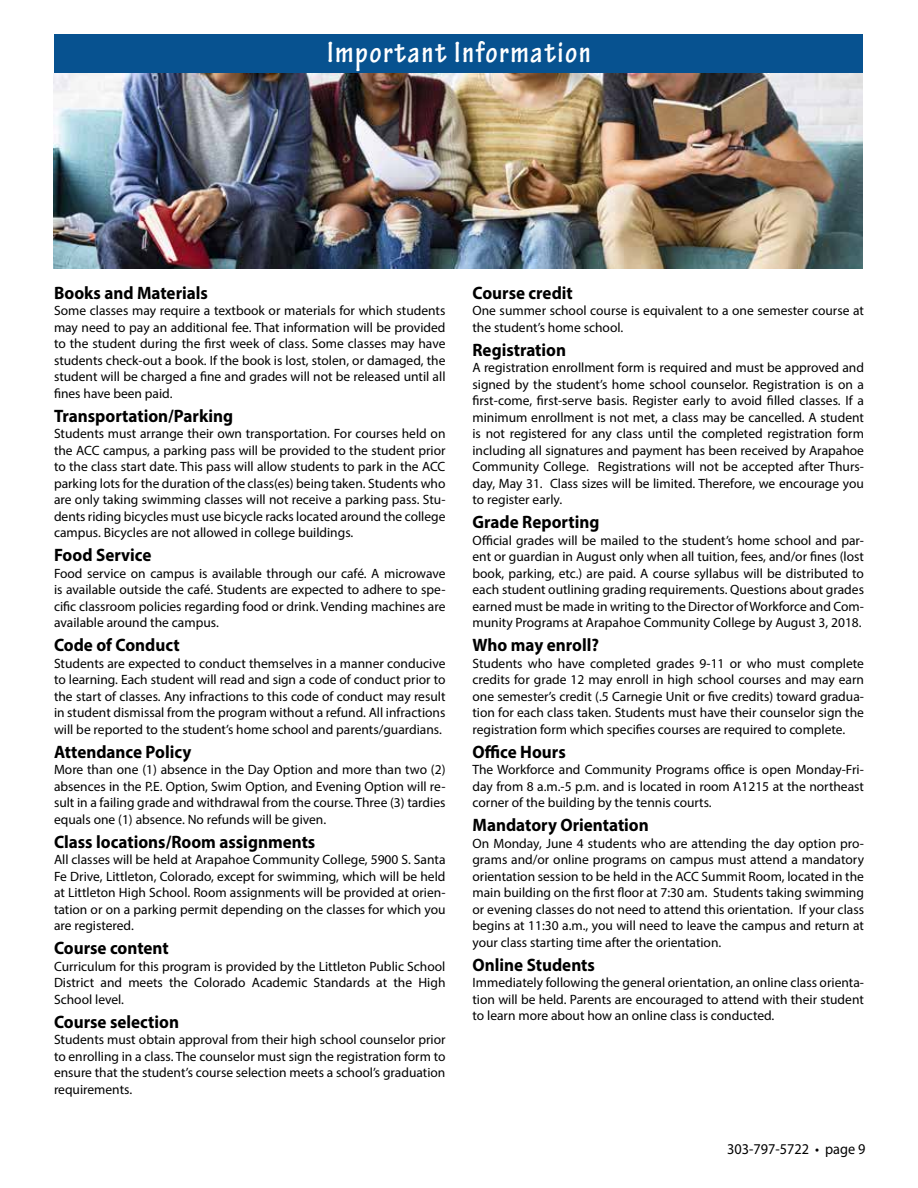
<style>
.page{position:relative;width:918px;height:1188px;background:#fff}
.page>*{position:absolute;margin:0;border:0;box-sizing:border-box;transform-origin:0 0}
.t1{font:700 condensed 31.5px "Tekton Pro";letter-spacing:.05em;color:#fff}
.t2{font:700 18px "Myriad Pro";color:#000;scale:.95 1}
.t3{font:15px "Myriad Pro";color:#000;scale:.95 1}
.t4{font:13.5px/16.5px "Myriad Pro";color:#000;text-align:justify}
</style>
<div class="page">
<div style="left:54px;top:34px;width:808px;height:41px;background:#075290"></div>
<img style="left:54px;top:74px;width:808px;height:194px">
<h1 class="t1" style="left:327px;top:34px;width:265px">Important Information</h1>
<h2 class="t2" style="left:54px;top:281px;width:164px">Books and Materials</h2>
<p class="t4" style="left:54px;top:302px;width:393px">Some classes may require a textbook or materials for which students may need to pay an additional fee. That information will be provided to the student during the first week of class. Some classes may have students check-out a book. If the book is lost, stolen, or damaged, the student will be charged a fine and grades will not be released until all fines have been paid.</p>
<h2 class="t2" style="left:54px;top:404px;width:190px">Transportation/Parking</h2>
<p class="t4" style="left:54px;top:425px;width:393px">Students must arrange their own transportation. For courses held on the ACC campus, a parking pass will be provided to the student prior to the class start date. This pass will allow students to park in the ACC parking lots for the duration of the class(es) being taken. Students who are only taking swimming classes will not receive a parking pass. Stu&shy;dents riding bicycles must use bicycle racks located around the college campus. Bicycles are not allowed in college buildings.</p>
<h2 class="t2" style="left:54px;top:543px;width:104px">Food Service</h2>
<p class="t4" style="left:54px;top:565px;width:393px">Food service on campus is available through our café. A microwave is available outside the café. Students are expected to adhere to spe&shy;cific classroom policies regarding food or drink. Vending machines are available around the campus.</p>
<h2 class="t2" style="left:54px;top:633px;width:134px">Code of Conduct</h2>
<p class="t4" style="left:54px;top:655px;width:393px">Students are expected to conduct themselves in a manner conducive to learning. Each student will read and sign a code of conduct prior to the start of classes. Any infractions to this code of conduct may result in student dismissal from the program without a refund. All infractions will be reported to the student’s home school and parents/guardians.</p>
<h2 class="t2" style="left:54px;top:740px;width:146px">Attendance Policy</h2>
<p class="t4" style="left:54px;top:761px;width:393px">More than one (1) absence in the Day Option and more than two (2) absences in the P.E. Option, Swim Option, and Evening Option will re&shy;sult in a failing grade and withdrawal from the course. Three (3) tardies equals one (1) absence. No refunds will be given.</p>
<h2 class="t2" style="left:54px;top:830px;width:277px">Class locations/Room assignments</h2>
<p class="t4" style="left:54px;top:851px;width:393px">All classes will be held at Arapahoe Community College, 5900 S. Santa Fe Drive, Littleton, Colorado, except for swimming, which will be held at Littleton High School. Room assignments will be provided at orien&shy;tation or on a parking permit depending on the classes for which you are registered.</p>
<h2 class="t2" style="left:54px;top:936px;width:122px">Course content</h2>
<p class="t4" style="left:54px;top:958px;width:393px">Curriculum for this program is provided by the Littleton Public School District and meets the Colorado Academic Standards at the High School level.</p>
<h2 class="t2" style="left:54px;top:1010px;width:133px">Course selection</h2>
<p class="t4" style="left:54px;top:1031px;width:393px">Students must obtain approval from their high school counselor prior to enrolling in a class. The counselor must sign the registration form to ensure that the student’s course selection meets a school’s graduation requirements.</p>
<h2 class="t2" style="left:472px;top:281px;width:107px">Course credit</h2>
<p class="t4" style="left:472px;top:302px;width:393px">One summer school course is equivalent to a one semester course at the student’s home school.</p>
<h2 class="t2" style="left:472px;top:338px;width:100px">Registration</h2>
<p class="t4" style="left:472px;top:359px;width:393px">A registration enrollment form is required and must be approved and signed by the student’s home school counselor. Registration is on a first-come, first-serve basis. Register early to avoid filled classes. If a minimum enrollment is not met, a class may be cancelled. A student is not registered for any class until the completed registration form including all signatures and payment has been received by Arapahoe Community College. Registrations will not be accepted after Thurs&shy;day, May 31. Class sizes will be limited. Therefore, we encourage you to register early.</p>
<h2 class="t2" style="left:472px;top:510px;width:135px">Grade Reporting</h2>
<p class="t4" style="left:472px;top:532px;width:393px">Official grades will be mailed to the student’s home school and par&shy;ent or guardian in August only when all tuition, fees, and/or fines (lost book, parking, etc.) are paid. A course syllabus will be distributed to each student outlining grading requirements. Questions about grades earned must be made in writing to the Director of Workforce and Com&shy;munity Programs at Arapahoe Community College by August 3, 2018.</p>
<h2 class="t2" style="left:472px;top:633px;width:135px">Who may enroll?</h2>
<p class="t4" style="left:472px;top:655px;width:393px">Students who have completed grades 9-11 or who must complete credits for grade 12 may enroll in high school courses and may earn one semester’s credit (.5 Carnegie Unit or five credits) toward gradua&shy;tion for each class taken. Students must have their counselor sign the registration form which specifies courses are required to complete.</p>
<h2 class="t2" style="left:472px;top:740px;width:100px">Office Hours</h2>
<p class="t4" style="left:472px;top:761px;width:393px">The Workforce and Community Programs office is open Monday-Fri&shy;day from 8 a.m.-5 p.m. and is located in room A1215 at the northeast corner of the building by the tennis courts.</p>
<h2 class="t2" style="left:472px;top:813px;width:187px">Mandatory Orientation</h2>
<p class="t4" style="left:472px;top:835px;width:393px">On Monday, June 4 students who are attending the day option pro&shy;grams and/or online programs on campus must attend a mandatory orientation session to be held in the ACC Summit Room, located in the main building on the first floor at 7:30 am. Students taking swimming or evening classes do not need to attend this orientation. If your class begins at 11:30 a.m., you will need to leave the campus and return at your class starting time after the orientation.</p>
<h2 class="t2" style="left:472px;top:953px;width:130px">Online Students</h2>
<p class="t4" style="left:472px;top:974px;width:393px">Immediately following the general orientation, an online class orienta&shy;tion will be held. Parents are encouraged to attend with their student to learn more about how an online class is conducted.</p>
<p class="t3" style="left:727px;top:1140px;width:147px">303-797-5722 • page 9</p>
</div>
